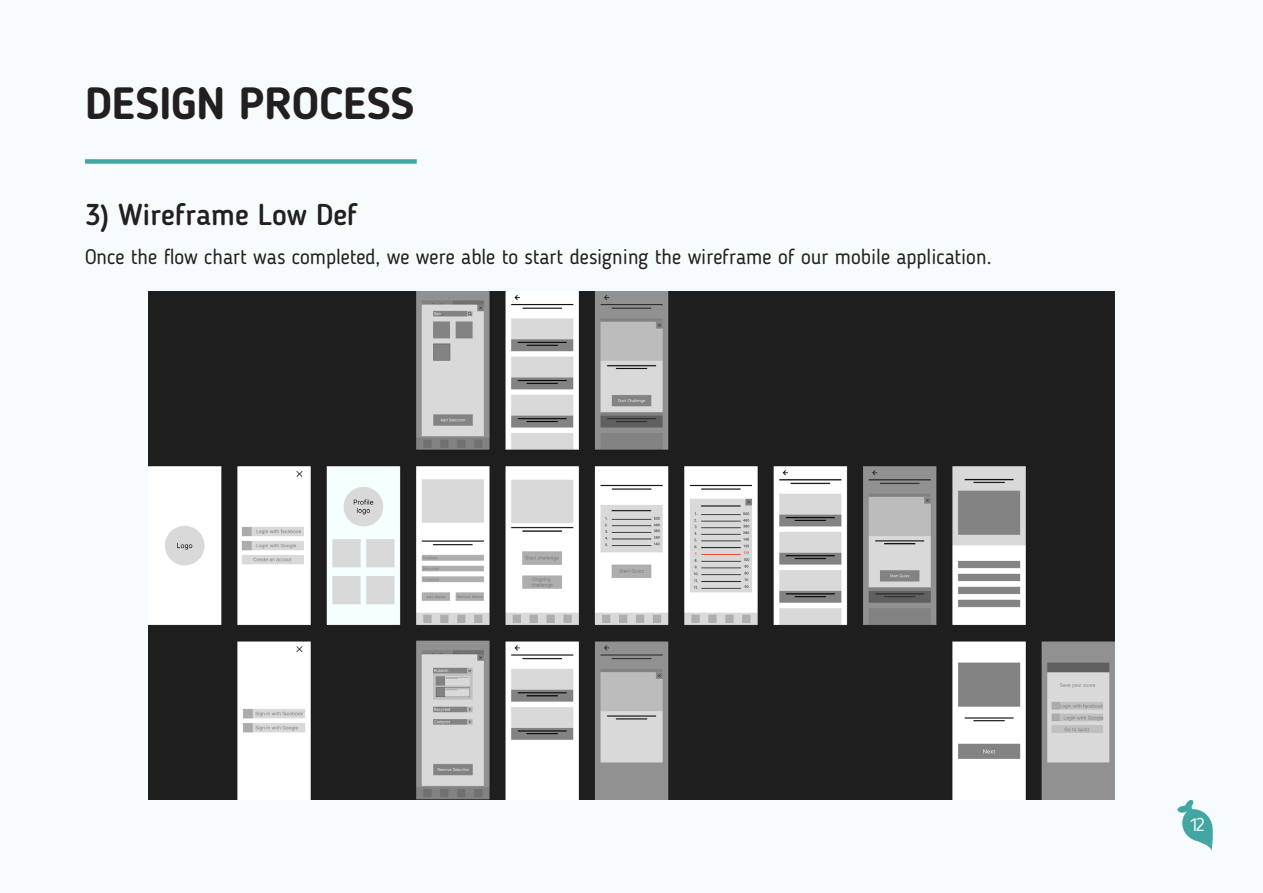
<style>
.page{position:relative;width:1263px;height:893px;background:#f6fbfe}
.page>*{position:absolute;margin:0;border:0;box-sizing:border-box;transform-origin:0 0}
.t1{font:700 45px "Blogger Sans";color:#231f20}
.t2{font:500 30px "Blogger Sans";color:#231f20}
.t3{font:21px "Blogger Sans";color:#231f20}
.t4{font:18px "Blogger Sans";color:#f6fbfe}
</style>
<div class="page">
<svg style="left:1177px;top:800px;width:36px;height:50px"></svg>
<div style="left:85px;top:159px;width:332px;height:5px;background:#41a6a2"></div>
<img style="left:149px;top:291px;width:965px;height:509px">
<p class="t1" style="left:85px;top:76px;width:331px">DESIGN PROCESS</p>
<p class="t2" style="left:85px;top:196px;width:274px">3) Wireframe Low Def</p>
<p class="t3" style="left:85px;top:245px;width:908px">Once the flow chart was completed, we were able to start designing the wireframe of our mobile application.</p>
<p class="t4" style="left:1189px;top:814px;width:17px">12</p>
</div>
